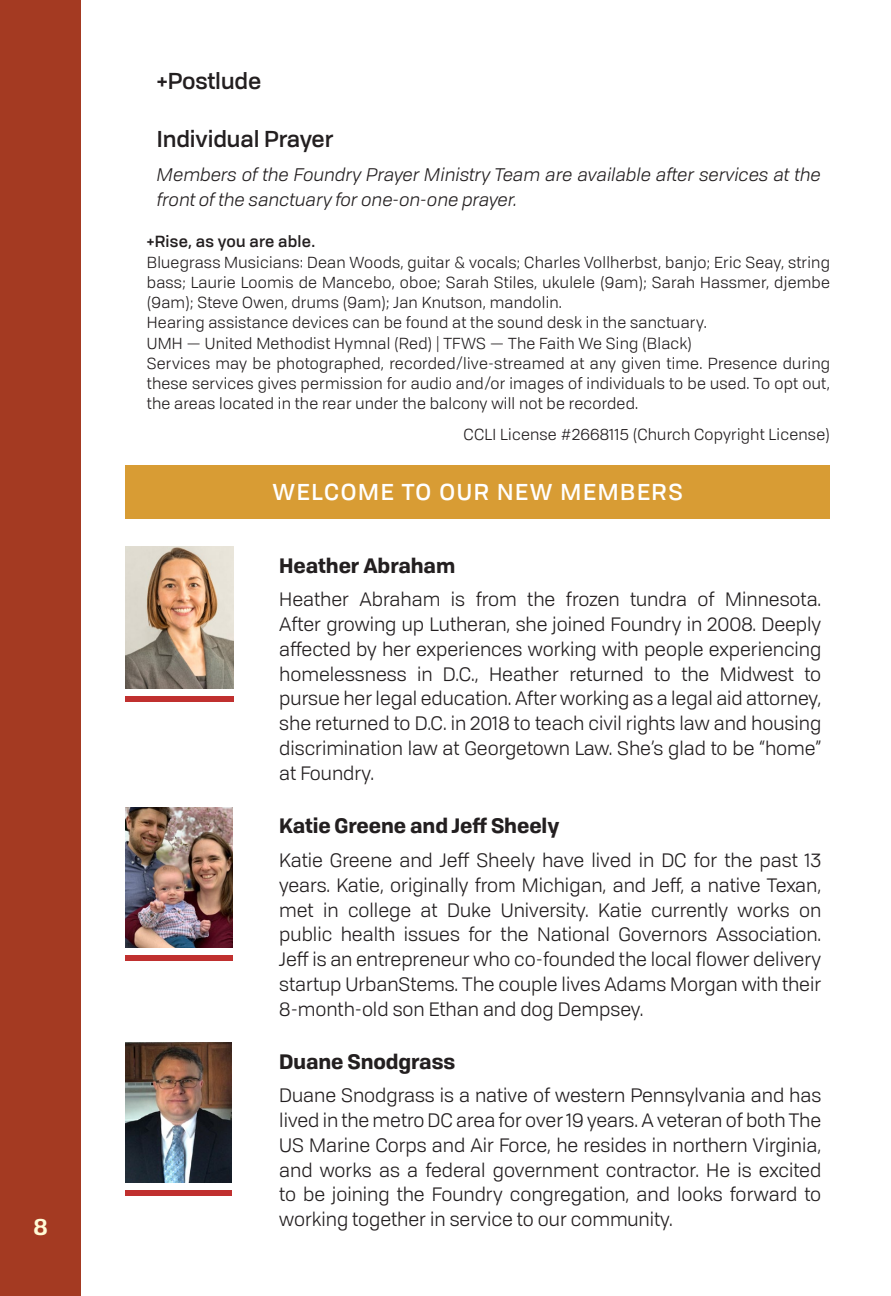
<style>
.page{position:relative;width:891px;height:1296px;background:#fff}
.page>*{position:absolute;margin:0;border:0;box-sizing:border-box;transform-origin:0 0}
.t1{font:500 22.5px "Tofino Pro Personal";letter-spacing:-.005em;color:#231f20}
.t2{font:500 22.5px "Tofino Pro Personal";letter-spacing:.075em;color:#fff}
.t3{font:600 22.5px "Tofino Pro Personal";color:#fffbd6}
.t4{font:700 20.25px "Tofino Pro Personal";letter-spacing:-.005em;color:#231f20}
.t5{font:19.12px/24.8px "Tofino Pro Personal";color:#231f20;text-align:justify}
.t6{font:italic 18px/24.8px "Tofino Pro Personal";letter-spacing:-.005em;color:#231f20}
.t7{font:15.75px/20.2px "Tofino Pro Personal";letter-spacing:.015em;color:#231f20;text-align:justify}
.t8{font:500 15.75px "Tofino Pro Personal";letter-spacing:.015em;color:#231f20}
</style>
<div class="page">
<div style="left:0;top:0;width:81px;height:1296px;background:#a43a22"></div>
<div style="left:125px;top:465px;width:705px;height:54px;background:#d89c34"></div>
<img style="left:125px;top:547px;width:108px;height:142px">
<img style="left:125px;top:808px;width:107px;height:140px">
<img style="left:125px;top:1043px;width:107px;height:139px">
<div style="left:125px;top:696px;width:108px;height:6px;background:#c0302f"></div>
<div style="left:125px;top:955px;width:107px;height:6px;background:#c0302f"></div>
<div style="left:125px;top:1190px;width:107px;height:5px;background:#c0302f"></div>
<p class="t3" style="left:34px;top:1209px;width:16px">8</p>
<p class="t1" style="left:157px;top:63px;width:106px">+Postlude</p>
<p class="t1" style="left:157px;top:122px;width:178px">Individual Prayer</p>
<p class="t6" style="left:157px;top:161px;width:665px">Members of the Foundry Prayer Ministry Team are available after services at the front of the sanctuary for one-on-one prayer.</p>
<p class="t8" style="left:147px;top:230px;width:170px">+Rise, as you are able.</p>
<p class="t7" style="left:147px;top:251px;width:685px">Bluegrass Musicians: Dean Woods, guitar &amp; vocals; Charles Vollherbst, banjo; Eric Seay, string bass; Laurie Loomis de Mancebo, oboe; Sarah Stiles, ukulele (9am); Sarah Hassmer, djembe (9am); Steve Owen, drums (9am); Jan Knutson, mandolin.</p>
<p class="t7" style="left:147px;top:312px;width:561px">Hearing assistance devices can be found at the sound desk in the sanctuary.</p>
<p class="t7" style="left:147px;top:332px;width:547px">UMH — United Methodist Hymnal (Red) | TFWS — The Faith We Sing (Black)</p>
<p class="t7" style="left:147px;top:352px;width:685px">Services may be photographed, recorded/live-streamed at any given time. Presence during these services gives permission for audio and/or images of individuals to be used. To opt out, the areas located in the rear under the balcony will not be recorded.</p>
<p class="t7" style="left:464px;top:423px;width:368px">CCLI License #2668115 (Church Copyright License)</p>
<p class="t2" style="left:273px;top:475px;width:412px">WELCOME TO OUR NEW MEMBERS</p>
<p class="t4" style="left:279px;top:549px;width:177px">Heather Abraham</p>
<p class="t5" style="left:279px;top:586px;width:544px">Heather Abraham is from the frozen tundra of Minnesota.<br>After growing up Lutheran, she joined Foundry in 2008. Deeply affected by her experiences working with people experiencing homelessness in D.C., Heather returned to the Midwest to pursue her legal education. After working as a legal aid attorney, she returned to D.C. in 2018 to teach civil rights law and housing discrimination law at Georgetown Law. She’s glad to be “home” at Foundry.</p>
<p class="t4" style="left:279px;top:809px;width:282px">Katie Greene and Jeff Sheely</p>
<p class="t5" style="left:279px;top:847px;width:544px">Katie Greene and Jeff Sheely have lived in DC for the past 13 years. Katie, originally from Michigan, and Jeff, a native Texan, met in college at Duke University. Katie currently works on public health issues for the National Governors Association.<br>Jeff is an entrepreneur who co-founded the local flower delivery startup UrbanStems. The couple lives Adams Morgan with their 8-month-old son Ethan and dog Dempsey.</p>
<p class="t4" style="left:279px;top:1045px;width:177px">Duane Snodgrass</p>
<p class="t5" style="left:279px;top:1082px;width:544px">Duane Snodgrass is a native of western Pennsylvania and has lived in the metro DC area for over 19 years. A veteran of both The US Marine Corps and Air Force, he resides in northern Virginia, and works as a federal government contractor. He is excited to be joining the Foundry congregation, and looks forward to working together in service to our community.</p>
</div>
